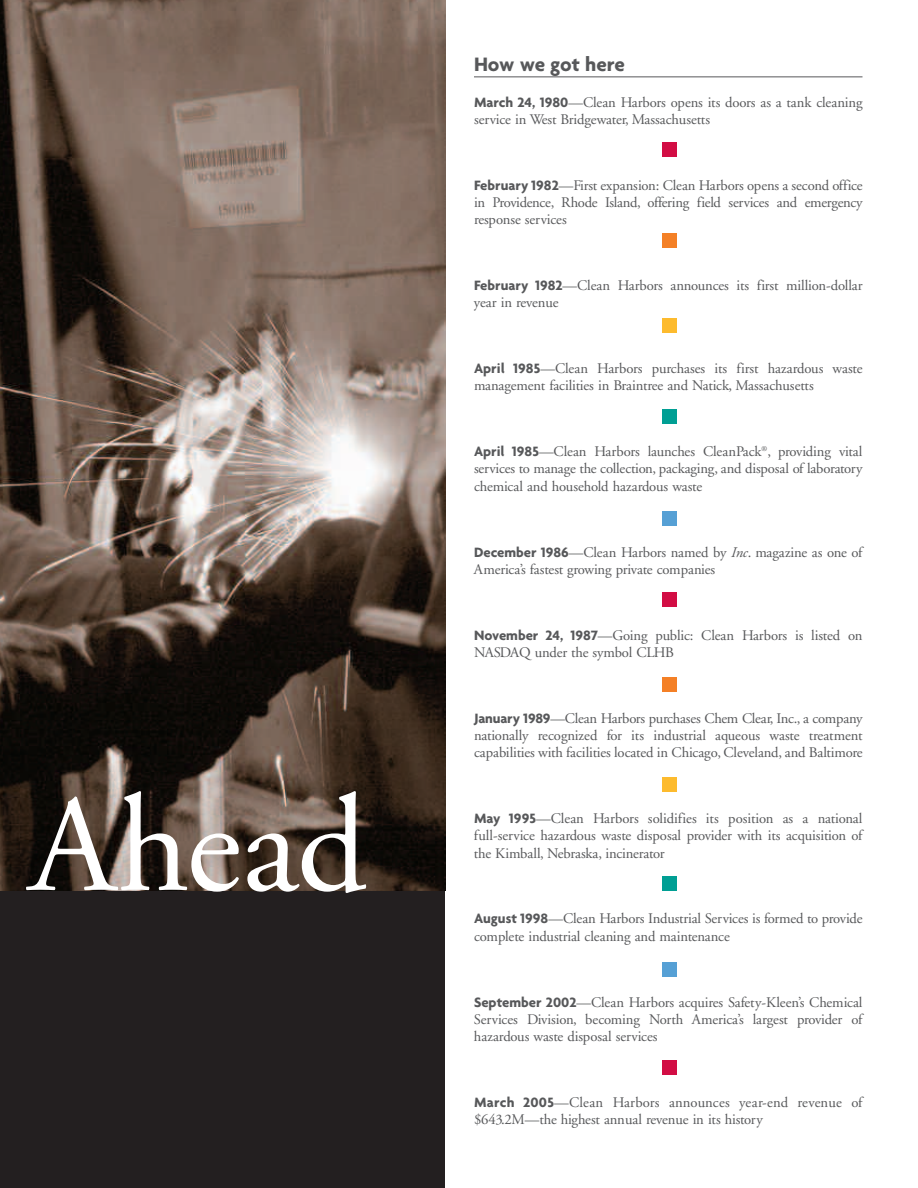
<style>
.page{position:relative;width:918px;height:1188px;background:#fff}
.page>*{position:absolute;margin:0;border:0;box-sizing:border-box;transform-origin:0 0}
.t1{font:138px "Adobe Garamond";color:#fff}
.t2{font:700 21px "Agenda";letter-spacing:-.005em;color:#57585a}
.t3{font:14.7px/17.2px "Adobe Garamond";letter-spacing:-.01em;color:#57585a}
.s1{font-family:"Agenda";font-weight:700}
.s2{font-style:italic}
</style>
<div class="page">
<img style="left:0;top:0;width:446px;height:891px">
<hr style="left:474px;top:76px;width:388px;height:1px;background:#57585a">
<div style="left:0;top:891px;width:446px;height:297px;background:#231f20"></div>
<div style="left:662px;top:143px;width:15px;height:14px;background:#d20d44"></div>
<div style="left:662px;top:234px;width:15px;height:14px;background:#f48026"></div>
<div style="left:662px;top:318px;width:15px;height:15px;background:#fdbb2e"></div>
<div style="left:662px;top:409px;width:15px;height:15px;background:#009f94"></div>
<div style="left:662px;top:511px;width:15px;height:15px;background:#56a0d5"></div>
<div style="left:662px;top:592px;width:15px;height:15px;background:#d20d44"></div>
<div style="left:662px;top:677px;width:15px;height:15px;background:#f48026"></div>
<div style="left:662px;top:777px;width:15px;height:15px;background:#fdbb2e"></div>
<div style="left:662px;top:876px;width:15px;height:15px;background:#009f94"></div>
<div style="left:662px;top:962px;width:15px;height:14px;background:#56a0d5"></div>
<div style="left:662px;top:1060px;width:15px;height:15px;background:#d20d44"></div>
<h1 class="t1" style="left:30px;top:791px;width:339px">Ahead</h1>
<h2 class="t2" style="left:474px;top:51px;width:152px">How we got here</h2>
<p class="t3" style="left:474px;top:95px;width:390px"><span class="s1">March 24, 1980</span>—Clean Harbors opens its doors as a tank cleaning service in West Bridgewater, Massachusetts</p>
<p class="t3" style="left:474px;top:178px;width:390px;text-align:justify"><span class="s1">February 1982</span>—First expansion: Clean Harbors opens a second office in Providence, Rhode Island, offering field services and emergency response services</p>
<p class="t3" style="left:474px;top:278px;width:390px"><span class="s1">February 1982</span>—Clean Harbors announces its first million-dollar year in revenue</p>
<p class="t3" style="left:474px;top:361px;width:390px"><span class="s1">April 1985</span>—Clean Harbors purchases its first hazardous waste management facilities in Braintree and Natick, Massachusetts</p>
<p class="t3" style="left:474px;top:444px;width:390px;text-align:justify"><span class="s1">April 1985</span>—Clean Harbors launches CleanPack<sup>®</sup>, providing vital services to manage the collection, packaging, and disposal of laboratory chemical and household hazardous waste</p>
<p class="t3" style="left:474px;top:545px;width:390px"><span class="s1">December 1986</span>—Clean Harbors named by <span class="s2">Inc</span>. magazine as one of<br>America’s fastest growing private companies</p>
<p class="t3" style="left:474px;top:628px;width:390px"><span class="s1">November 24, 1987</span>—Going public: Clean Harbors is listed on<br>NASDAQ under the symbol CLHB</p>
<p class="t3" style="left:474px;top:711px;width:390px;text-align:justify"><span class="s1">January 1989</span>—Clean Harbors purchases Chem Clear, Inc., a company nationally recognized for its industrial aqueous waste treatment capabilities with facilities located in Chicago, Cleveland, and Baltimore</p>
<p class="t3" style="left:474px;top:811px;width:390px;text-align:justify"><span class="s1">May 1995</span>—Clean Harbors solidifies its position as a national full-service hazardous waste disposal provider with its acquisition of the Kimball, Nebraska, incinerator</p>
<p class="t3" style="left:474px;top:911px;width:390px"><span class="s1">August 1998</span>—Clean Harbors Industrial Services is formed to provide complete industrial cleaning and maintenance</p>
<p class="t3" style="left:474px;top:995px;width:390px;text-align:justify"><span class="s1">September 2002</span>—Clean Harbors acquires Safety-Kleen’s Chemical Services Division, becoming North America’s largest provider of hazardous waste disposal services</p>
<p class="t3" style="left:474px;top:1095px;width:390px"><span class="s1">March 2005</span>—Clean Harbors announces year-end revenue of $643.2M—the highest annual revenue in its history</p>
</div>
